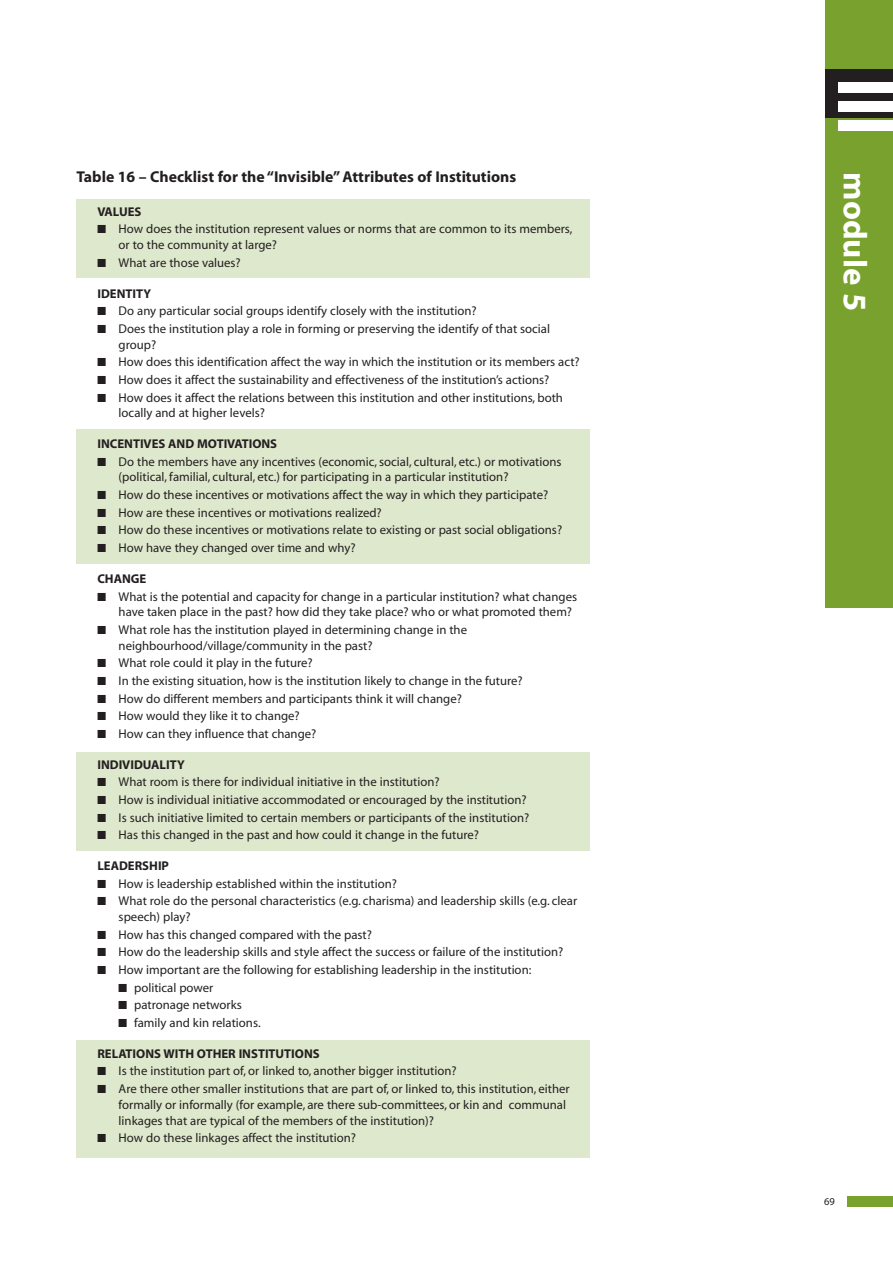
<style>
.page{position:relative;width:893px;height:1263px;background:#fff}
.page>*{position:absolute;margin:0;border:0;box-sizing:border-box;transform-origin:0 0}
.t1{font:700 33px "Myriad";color:#fff}
.t2{font:700 15.75px "Myriad";color:#231f20}
.t3{font:12.75px/15.8px "Myriad";color:#231f20}
.t4{font:700 12.75px "Myriad";color:#231f20}
.t5{font:10.5px "Myriad";color:#231f20}
.s1{font-family:"Monotype Sorts";font-size:11.25px}
</style>
<div class="page">
<div style="left:76px;top:1040px;width:513px;height:117px;background:#dee8cc"></div>
<div style="left:76px;top:752px;width:513px;height:98px;background:#dee8cc"></div>
<div style="left:76px;top:429px;width:513px;height:135px;background:#dee8cc"></div>
<div style="left:76px;top:199px;width:513px;height:79px;background:#dee8cc"></div>
<div style="left:825px;top:0;width:67px;height:607px;background:#78a22d"></div>
<div style="left:846px;top:1196px;width:46px;height:11px;background:#78a22d"></div>
<div style="left:825px;top:69px;width:67px;height:48px;background:#231f20"></div>
<div style="left:837px;top:83px;width:55px;height:10px;background:#fff"></div>
<div style="left:838px;top:101px;width:54px;height:11px;background:#fff"></div>
<div style="left:838px;top:121px;width:54px;height:10px;background:#fff"></div>
<p class="t2" style="left:76px;top:171px;width:441px">Table 16 – Checklist for the “Invisible” Attributes of Institutions</p>
<p class="t4" style="left:97px;top:207px;width:46px">VALUES</p>
<p class="t3" style="left:119px;top:222px;width:455px;text-indent:-21px"><span class="s1">■</span> How does the institution represent values or norms that are common to its members, or to the community at large?</p>
<p class="t3" style="left:97px;top:256px;width:145px"><span class="s1">■</span> What are those values?</p>
<p class="t4" style="left:97px;top:289px;width:55px">IDENTITY</p>
<p class="t3" style="left:97px;top:304px;width:381px"><span class="s1">■</span> Do any particular social groups identify closely with the institution?</p>
<p class="t3" style="left:119px;top:322px;width:433px;text-indent:-21px"><span class="s1">■</span> Does the institution play a role in forming or preserving the identify of that social group?</p>
<p class="t3" style="left:97px;top:355px;width:484px"><span class="s1">■</span> How does this identification affect the way in which the institution or its members act?</p>
<p class="t3" style="left:97px;top:373px;width:453px"><span class="s1">■</span> How does it affect the sustainability and effectiveness of the institution’s actions?</p>
<p class="t3" style="left:119px;top:390px;width:446px;text-indent:-21px"><span class="s1">■</span> How does it affect the relations between this institution and other institutions, both locally and at higher levels?</p>
<p class="t4" style="left:97px;top:439px;width:181px">INCENTIVES AND MOTIVATIONS</p>
<p class="t3" style="left:119px;top:455px;width:444px;text-indent:-21px"><span class="s1">■</span> Do the members have any incentives (economic, social, cultural, etc.) or motivations (political, familial, cultural, etc.) for participating in a particular institution?</p>
<p class="t3" style="left:97px;top:488px;width:452px"><span class="s1">■</span> How do these incentives or motivations affect the way in which they participate?</p>
<p class="t3" style="left:97px;top:506px;width:286px"><span class="s1">■</span> How are these incentives or motivations realized?</p>
<p class="t3" style="left:97px;top:523px;width:466px"><span class="s1">■</span> How do these incentives or motivations relate to existing or past social obligations?</p>
<p class="t3" style="left:97px;top:541px;width:260px"><span class="s1">■</span> How have they changed over time and why?</p>
<p class="t4" style="left:97px;top:574px;width:51px">CHANGE</p>
<p class="t3" style="left:119px;top:589px;width:460px;text-indent:-21px"><span class="s1">■</span> What is the potential and capacity for change in a particular institution? what changes have taken place in the past? how did they take place? who or what promoted them?</p>
<p class="t3" style="left:119px;top:623px;width:350px;text-indent:-21px"><span class="s1">■</span> What role has the institution played in determining change in the neighbourhood/village/community in the past?</p>
<p class="t3" style="left:97px;top:656px;width:217px"><span class="s1">■</span> What role could it play in the future?</p>
<p class="t3" style="left:97px;top:674px;width:427px"><span class="s1">■</span> In the existing situation, how is the institution likely to change in the future?</p>
<p class="t3" style="left:97px;top:692px;width:366px"><span class="s1">■</span> How do different members and participants think it will change?</p>
<p class="t3" style="left:97px;top:709px;width:204px"><span class="s1">■</span> How would they like it to change?</p>
<p class="t3" style="left:97px;top:727px;width:220px"><span class="s1">■</span> How can they influence that change?</p>
<p class="t4" style="left:97px;top:760px;width:89px">INDIVIDUALITY</p>
<p class="t3" style="left:97px;top:775px;width:344px"><span class="s1">■</span> What room is there for individual initiative in the institution?</p>
<p class="t3" style="left:97px;top:793px;width:431px"><span class="s1">■</span> How is individual initiative accommodated or encouraged by the institution?</p>
<p class="t3" style="left:97px;top:811px;width:433px"><span class="s1">■</span> Is such initiative limited to certain members or participants of the institution?</p>
<p class="t3" style="left:97px;top:828px;width:383px"><span class="s1">■</span> Has this changed in the past and how could it change in the future?</p>
<p class="t4" style="left:97px;top:861px;width:73px">LEADERSHIP</p>
<p class="t3" style="left:97px;top:877px;width:301px"><span class="s1">■</span> How is leadership established within the institution?</p>
<p class="t3" style="left:119px;top:894px;width:460px;text-indent:-21px"><span class="s1">■</span> What role do the personal characteristics (e.g. charisma) and leadership skills (e.g. clear speech) play?</p>
<p class="t3" style="left:97px;top:928px;width:276px"><span class="s1">■</span> How has this changed compared with the past?</p>
<p class="t3" style="left:97px;top:945px;width:467px"><span class="s1">■</span> How do the leadership skills and style affect the success or failure of the institution?</p>
<p class="t3" style="left:97px;top:963px;width:435px"><span class="s1">■</span> How important are the following for establishing leadership in the institution:</p>
<p class="t3" style="left:119px;top:981px;width:96px"><span class="s1">■</span> political power</p>
<p class="t3" style="left:119px;top:998px;width:125px"><span class="s1">■</span> patronage networks</p>
<p class="t3" style="left:119px;top:1016px;width:143px"><span class="s1">■</span> family and kin relations.</p>
<p class="t4" style="left:97px;top:1049px;width:224px">RELATIONS WITH OTHER INSTITUTIONS</p>
<p class="t3" style="left:97px;top:1064px;width:361px"><span class="s1">■</span> Is the institution part of, or linked to, another bigger institution?</p>
<p class="t3" style="left:119px;top:1082px;width:452px;text-indent:-21px"><span class="s1">■</span> Are there other smaller institutions that are part of, or linked to, this institution, either formally or informally (for example, are there sub-committees, or kin and communal linkages that are typical of the members of the institution)?</p>
<p class="t3" style="left:97px;top:1131px;width:260px"><span class="s1">■</span> How do these linkages affect the institution?</p>
<p class="t1" style="left:867px;top:172px;width:140px;rotate:90deg">module 5</p>
<p class="t5" style="left:824px;top:1197px;width:12px">69</p>
</div>
